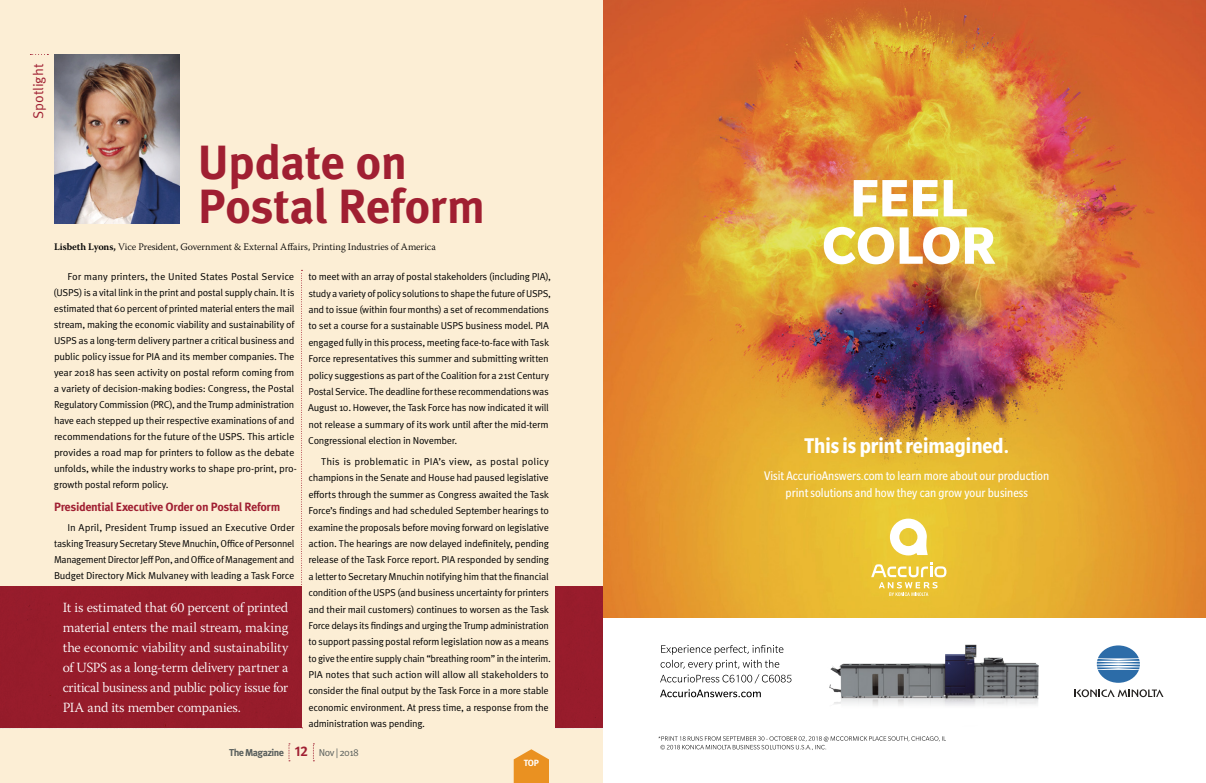
<style>
.page{position:relative;width:1206px;height:783px;background:#fff}
.page>*{position:absolute;margin:0;border:0;box-sizing:border-box;transform-origin:0 0}
.t1{font:700 48px/44px "Meta Pro";letter-spacing:-.02em;color:#a01f32}
.t2{font:700 condensed 23.2px "Slate Std";color:#fff}
.t3{font:300 14px/20px "Warnock Pro";letter-spacing:-.02em;color:#fff;text-align:justify}
.t4{font:14px "Meta Pro Norm";letter-spacing:-.01em;color:#a01f32}
.t5{font:condensed 13.5px/16.2px "Slate Std";color:#fff;text-align:center}
.t6{font:700 12px "Meta Pro";letter-spacing:-.03em;color:#a01f32}
.t7{font:10px/16.4px "Meta Pro Norm";letter-spacing:-.025em;color:#000}
.t8{font:300 10px "Warnock Pro";letter-spacing:-.005em;color:#000}
.t9{font:700 10px "Meta Pro";letter-spacing:-.06em;color:#585e5c}
.t10{font:700 9px "Meta Pro";color:#fff}
.s1{font-weight:600}
.s2{font-size:14px;color:#a01f32}
.s3{font-family:"Meta Pro Norm";font-weight:400}
</style>
<div class="page">
<div style="left:0;top:0;width:603px;height:783px;background:#fceed5"></div>
<img style="left:54px;top:54px;width:126px;height:169px">
<img style="left:603px;top:0;width:603px;height:617px">
<svg style="left:1097px;top:645px;width:43px;height:38px"></svg>
<svg style="left:1074px;top:689px;width:90px;height:8px"></svg>
<svg style="left:824px;top:227px;width:171px;height:37px"></svg>
<svg style="left:854px;top:180px;width:113px;height:36px"></svg>
<svg style="left:660px;top:645px;width:131px;height:52px"></svg>
<svg style="left:890px;top:519px;width:38px;height:36px"></svg>
<svg style="left:871px;top:563px;width:75px;height:33px;background:#eed161"></svg>
<img style="left:829px;top:644px;width:210px;height:62px">
<svg style="left:658px;top:736px;width:288px;height:14px"></svg>
<svg style="left:603px;top:0;width:5px;height:5px"></svg>
<svg style="left:301px;top:270px;width:2px;height:459px"></svg>
<div style="left:556px;top:586px;width:47px;height:142px;background:#971c2b"></div>
<div style="left:0;top:586px;width:302px;height:142px;background:#961c2b"></div>
<svg style="left:313px;top:744px;width:1px;height:18px"></svg>
<svg style="left:289px;top:744px;width:1px;height:18px"></svg>
<svg style="left:514px;top:749px;width:35px;height:34px"></svg>
<h3 class="t4" style="left:28px;top:119px;width:56px;rotate:-90deg">Spotlight</h3>
<h1 class="t1" style="left:198px;top:137px;width:289px">Update on<br>Postal Reform</h1>
<p class="t8" style="left:54px;top:241px;width:383px"><span class="s1">Lisbeth Lyons,</span> Vice President, Government &amp; External Affairs, Printing Industries of America</p>
<p class="t7" style="left:53px;top:268px;width:245px;line-height:16px;text-indent:14px">For many printers, the United States Postal Service (USPS) is a vital link in the print and postal supply chain. It is estimated that 60 percent of printed material enters the mail stream, making the economic viability and sustainability of USPS as a long-term delivery partner a critical business and public policy issue for PIA and its member companies. The year 2018 has seen activity on postal reform coming from a variety of decision-making bodies: Congress, the Postal Regulatory Commission (PRC), and the Trump administration have each stepped up their respective examinations of and recommendations for the future of the USPS. This article provides a road map for printers to follow as the debate unfolds, while the industry works to shape pro-print, pro&shy;growth postal reform policy.</p>
<p class="t6" style="left:54px;top:497px;width:228px">Presidential Executive Order on Postal Reform</p>
<p class="t7" style="left:54px;top:519px;width:242px;line-height:16px;text-align:justify;text-indent:14px">In April, President Trump issued an Executive Order tasking Treasury Secretary Steve Mnuchin, Office of Personnel Management Director Jeff Pon, and Office of Management and Budget Directory Mick Mulvaney with leading a Task Force</p>
<p class="t7" style="left:308px;top:268px;width:244px">to meet with an array of postal stakeholders (including PIA), study a variety of policy solutions to shape the future of USPS, and to issue (within four months) a set of recommendations to set a course for a sustainable USPS business model. PIA engaged fully in this process, meeting face-to-face with Task Force representatives this summer and submitting written policy suggestions as part of the Coalition for a 21st Century Postal Service. The deadline for these recommendations was August 10. However, the Task Force has now indicated it will not release a summary of its work until after the mid-term Congressional election in November.</p>
<p class="t7" style="left:308px;top:453px;width:244px;text-indent:13px">This is problematic in PIA’s view, as postal policy champions in the Senate and House had paused legislative efforts through the summer as Congress awaited the Task Force’s findings and had scheduled September hearings to examine the proposals before moving forward on legislative action. The hearings are now delayed indefinitely, pending release of the Task Force report. PIA responded by sending a letter to Secretary Mnuchin notifying him that the financial condition of the USPS (and business uncertainty for printers and their mail customers) continues to worsen as the Task Force delays its findings and urging the Trump administration to support passing postal reform legislation now as a means to give the entire supply chain “breathing room” in the interim.<br>PIA notes that such action will allow all stakeholders to consider the final output by the Task Force in a more stable economic environment. At press time, a response from the administration was pending.</p>
<p class="t3" style="left:63px;top:598px;width:227px">It is estimated that 60 percent of printed material enters the mail stream, making the economic viability and sustainability of USPS as a long-term delivery partner a critical business and public policy issue for PIA and its member companies.</p>
<p class="t9" style="left:229px;top:744px;width:131px">The Magazine <span class="s2">12</span> <span class="s3">Nov | 2018</span></p>
<p class="t10" style="left:524px;top:755px;width:17px">TOP</p>
<h2 class="t2" style="left:804px;top:433px;width:206px">This is print reimagined.</h2>
<h3 class="t5" style="left:764px;top:468px;width:287px">Visit AccurioAnswers.com to learn more about our production print solutions and how they can grow your business</h3>
</div>
